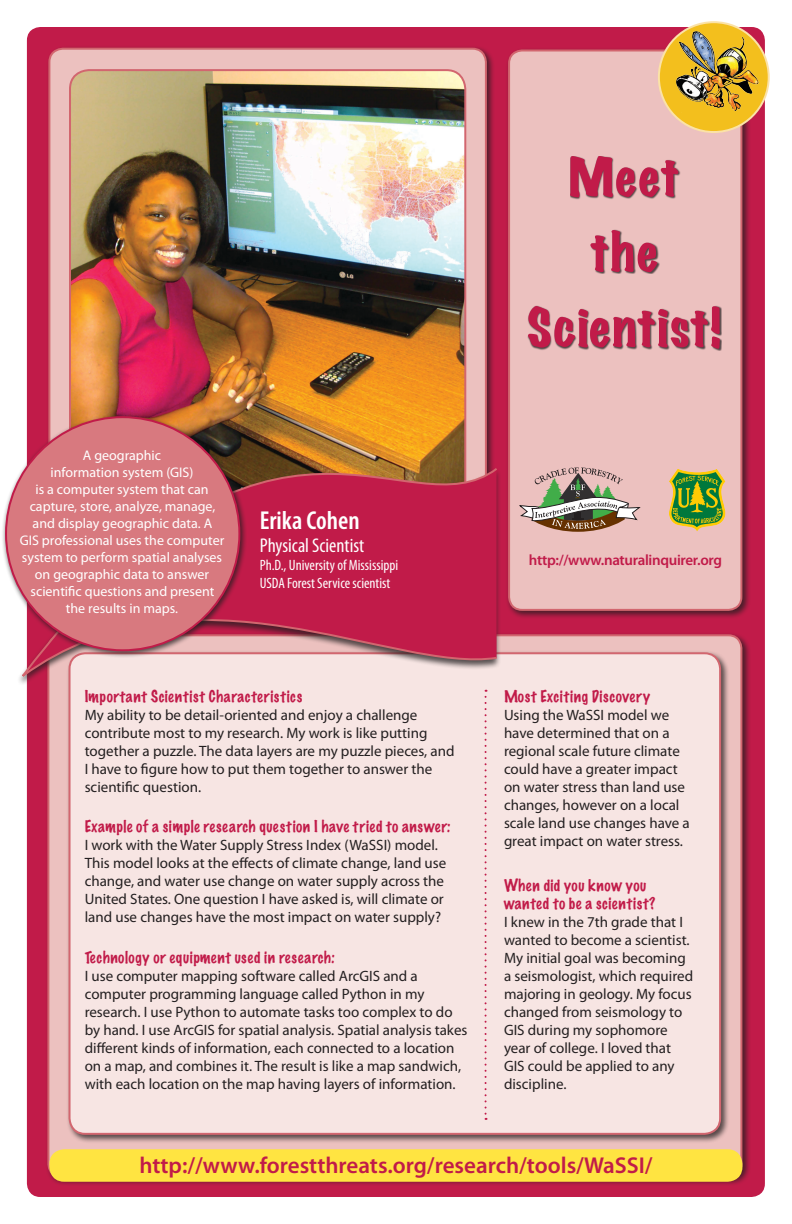
<style>
.page{position:relative;width:792px;height:1224px;background:#fff}
.page>*{position:absolute;margin:0;border:0;box-sizing:border-box;transform-origin:0 0}
.t1{font:600 condensed 26px "Myriad Pro";color:#fff}
.t2{font:600 23px "Myriad Pro";color:#c11b49}
.t3{font:condensed 20px "Myriad Pro";color:#fff}
.t4{font:15px/18px "Myriad Pro";color:#231f20}
.t5{font:100 15px/18px "Marker Felt";letter-spacing:.04em;color:#c11b49}
.t6{font:condensed 15px/18px "Myriad Pro";color:#fff}
.t7{font:600 15px "Myriad Pro";letter-spacing:-.02em;color:#c11b49}
.t8{font:14px/17px "Myriad Pro";color:#fff;text-align:center}
</style>
<div class="page">
<div style="left:27px;top:27px;width:738px;height:1170px;background:#c11b49;border-radius:14px"></div>
<div style="left:49px;top:49px;width:437px;height:542px;background:#ecc1bf;border-radius:14px"></div>
<div style="left:506px;top:47px;width:245px;height:573px;background:#231f20;opacity:.75"></div>
<div style="left:509px;top:50px;width:232px;height:560px;background:#ecc1bf;border-radius:13px"></div>
<div style="left:508px;top:50px;width:234px;height:561px;border:2px solid #d2666f;border-radius:13px"></div>
<div style="left:659px;top:22px;width:110px;height:110px;background:#f3bf1d;border-radius:50%"></div>
<div style="left:658px;top:21px;width:112px;height:112px;border:2px solid #fbe2a7;border-radius:50%"></div>
<img style="left:666px;top:32px;width:94px;height:81px">
<div style="left:45px;top:632px;width:706px;height:555px;background:#231f20;opacity:.75"></div>
<div style="left:48px;top:635px;width:693px;height:542px;background:#ecc1bf;border-radius:13px"></div>
<div style="left:66px;top:650px;width:664px;height:493px;background:#231f20;opacity:.75"></div>
<div style="left:70px;top:653px;width:650px;height:481px;background:#f7e5e3;border-radius:16px"></div>
<div style="left:528px;top:306px;width:194px;height:45px;background:#231f20;opacity:.75"></div>
<svg style="left:528px;top:306px;width:192px;height:43px"></svg>
<div style="left:590px;top:230px;width:70px;height:44px;background:#231f20;opacity:.75"></div>
<svg style="left:590px;top:230px;width:68px;height:42px"></svg>
<div style="left:570px;top:156px;width:111px;height:44px;background:#231f20;opacity:.75"></div>
<svg style="left:570px;top:156px;width:109px;height:41px"></svg>
<div style="left:49px;top:1149px;width:693px;height:33px;background:#ffe441;border-radius:15px"></div>
<svg style="left:669px;top:469px;width:56px;height:62px"></svg>
<svg style="left:519px;top:468px;width:121px;height:64px"></svg>
<img style="left:70px;top:70px;width:395px;height:277px">
<svg style="left:19px;top:347px;width:480px;height:338px"></svg>
<div style="left:2px;top:413px;width:245px;height:245px;background:#231f20;opacity:.75"></div>
<div style="left:6px;top:417px;width:233px;height:233px;background:#d8797f;border-radius:50%"></div>
<svg style="left:485px;top:690px;width:2px;height:430px"></svg>
<p class="t8" style="left:20px;top:447px;width:206px">A geographic<br>information system (GIS)<br>is a computer system that can capture, store, analyze, manage, and display geographic data. A<br>GIS professional uses the computer system to perform spatial analyses on geographic data to answer scientific questions and present the results in maps.</p>
<h1 class="t1" style="left:260px;top:506px;width:102px">Erika Cohen</h1>
<h3 class="t3" style="left:260px;top:534px;width:106px">Physical Scientist</h3>
<p class="t6" style="left:260px;top:556px;width:140px">Ph.D., University of Mississippi<br>USDA Forest Service scientist</p>
<p class="t5" style="left:85px;top:687px;width:219px">Important Scientist Characteristics</p>
<p class="t4" style="left:85px;top:706px;width:371px">My ability to be detail-oriented and enjoy a challenge contribute most to my research. My work is like putting together a puzzle. The data layers are my puzzle pieces, and I have to figure how to put them together to answer the scientific question.</p>
<p class="t5" style="left:85px;top:817px;width:367px">Example of a simple research question I have tried to answer:</p>
<p class="t4" style="left:85px;top:837px;width:363px">I work with the Water Supply Stress Index (WaSSI) model.<br>This model looks at the effects of climate change, land use change, and water use change on water supply across the United States. One question I have asked is, will climate or land use changes have the most impact on water supply?</p>
<p class="t5" style="left:85px;top:948px;width:252px">Technology or equipment used in research:</p>
<p class="t4" style="left:85px;top:967px;width:384px">I use computer mapping software called ArcGIS and a computer programming language called Python in my research. I use Python to automate tasks too complex to do by hand. I use ArcGIS for spatial analysis. Spatial analysis takes different kinds of information, each connected to a location on a map, and combines it. The result is like a map sandwich, with each location on the map having layers of information.</p>
<p class="t7" style="left:529px;top:551px;width:195px">http://www.naturalinquirer.org</p>
<p class="t5" style="left:504px;top:687px;width:148px">Most Exciting Discovery</p>
<p class="t4" style="left:504px;top:706px;width:187px">Using the WaSSI model we have determined that on a regional scale future climate could have a greater impact on water stress than land use changes, however on a local scale land use changes have a great impact on water stress.</p>
<p class="t5" style="left:504px;top:876px;width:153px">When did you know you wanted to be a scientist?</p>
<p class="t4" style="left:504px;top:913px;width:191px">I knew in the 7th grade that I wanted to become a scientist.<br>My initial goal was becoming a seismologist, which required majoring in geology. My focus changed from seismology to<br>GIS during my sophomore year of college. I loved that<br>GIS could be applied to any discipline.</p>
<h2 class="t2" style="left:139px;top:1152px;width:515px">http://www.forestthreats.org/research/tools/WaSSI/</h2>
</div>
